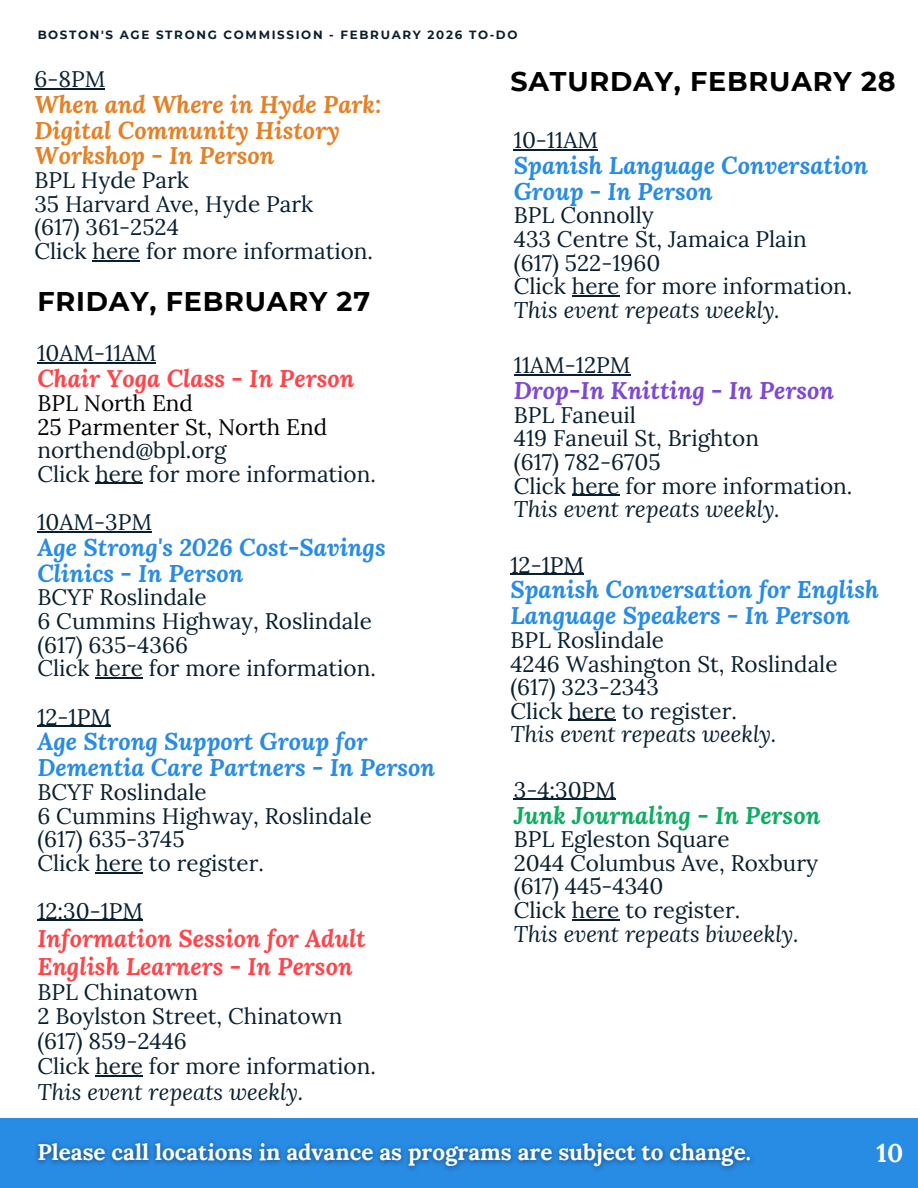
<style>
.page{position:relative;width:918px;height:1188px;background:#fff}
.page>*{position:absolute;margin:0;border:0;box-sizing:border-box;transform-origin:0 0}
.t1{font:700 27px "Montserrat";letter-spacing:.03em;color:#000}
.t2{font:700 25.5px "Lora";color:#fff}
.t3{font:italic 700 24px/25.8px "Lora";color:#288be4}
.t4{font:italic 700 24px/28.2px "Lora";color:#ff454a}
.t5{font:italic 700 24px/25.8px "Lora";color:#e48126}
.t6{font:italic 700 24px "Lora";color:#7d49d1}
.t7{font:italic 700 24px "Lora";color:#0dad60}
.t8{font:22.5px "Lora";color:#091f2f}
.t9{font:italic 22.5px "Lora";color:#091f2f}
.t10{font:700 22.5px "Lora";color:#fff}
.t11{font:22.5px "Lora";color:#000}
.t12{font:700 11.85px "Montserrat";letter-spacing:.14em;color:#091f2f}
</style>
<div class="page">
<div style="left:0;top:1118px;width:918px;height:70px;background:#288be4"></div>
<img style="left:36px;top:1141px;width:717px;height:29px">
<hr style="left:37px;top:363px;width:119px;height:1px;background:#091f2f">
<hr style="left:95px;top:483px;width:48px;height:1px;background:#091f2f">
<hr style="left:514px;top:799px;width:102px;height:1px;background:#091f2f">
<hr style="left:572px;top:919px;width:48px;height:1px;background:#091f2f">
<hr style="left:510px;top:574px;width:74px;height:1px;background:#091f2f">
<hr style="left:569px;top:720px;width:47px;height:1px;background:#091f2f">
<hr style="left:514px;top:149px;width:84px;height:1px;background:#091f2f">
<hr style="left:572px;top:295px;width:48px;height:2px;background:#091f2f">
<hr style="left:514px;top:374px;width:116px;height:1px;background:#091f2f">
<hr style="left:572px;top:495px;width:48px;height:1px;background:#091f2f">
<hr style="left:37px;top:920px;width:106px;height:1px;background:#091f2f">
<hr style="left:95px;top:1075px;width:48px;height:1px;background:#091f2f">
<hr style="left:37px;top:726px;width:74px;height:1px;background:#091f2f">
<hr style="left:95px;top:872px;width:48px;height:1px;background:#091f2f">
<hr style="left:37px;top:531px;width:115px;height:1px;background:#091f2f">
<hr style="left:95px;top:677px;width:48px;height:2px;background:#091f2f">
<hr style="left:34px;top:88px;width:71px;height:1px;background:#091f2f">
<hr style="left:93px;top:260px;width:47px;height:1px;background:#091f2f">
<p class="t12" style="left:37px;top:28px;width:482px">BOSTON'S AGE STRONG COMMISSION - FEBRUARY 2026 TO-DO</p>
<p class="t8" style="left:34px;top:64px;width:72px">6-8PM</p>
<p class="t5" style="left:34px;top:91px;width:348px">When and Where in Hyde Park:<br>Digital Community History<br>Workshop - In Person</p>
<p class="t8" style="left:34px;top:165px;width:156px">BPL Hyde Park</p>
<p class="t8" style="left:34px;top:189px;width:280px">35 Harvard Ave, Hyde Park</p>
<p class="t8" style="left:34px;top:213px;width:146px">(617) 361-2524</p>
<p class="t8" style="left:34px;top:236px;width:340px">Click here for more information.</p>
<p class="t1" style="left:37px;top:285px;width:334px">FRIDAY, FEBRUARY 27</p>
<p class="t8" style="left:37px;top:339px;width:120px">10AM-11AM</p>
<p class="t4" style="left:37px;top:364px;width:319px">Chair Yoga Class - In Person</p>
<p class="t11" style="left:37px;top:388px;width:157px">BPL North End</p>
<p class="t11" style="left:37px;top:412px;width:291px">25 Parmenter St, North End</p>
<p class="t8" style="left:37px;top:436px;width:191px">northend@bpl.org</p>
<p class="t8" style="left:37px;top:459px;width:340px">Click here for more information.</p>
<p class="t8" style="left:37px;top:507px;width:116px">10AM-3PM</p>
<h1 class="t3" style="left:37px;top:534px;width:350px">Age Strong's 2026 Cost-Savings<br>Clinics - In Person</h1>
<p class="t8" style="left:37px;top:583px;width:171px">BCYF Roslindale</p>
<p class="t8" style="left:37px;top:606px;width:336px">6 Cummins Highway, Roslindale</p>
<p class="t8" style="left:37px;top:630px;width:152px">(617) 635-4366</p>
<p class="t8" style="left:37px;top:654px;width:340px">Click here for more information.</p>
<p class="t8" style="left:37px;top:702px;width:75px">12-1PM</p>
<p class="t3" style="left:37px;top:728px;width:399px">Age Strong Support Group for<br>Dementia Care Partners - In Person</p>
<p class="t8" style="left:37px;top:777px;width:171px">BCYF Roslindale</p>
<p class="t8" style="left:37px;top:801px;width:336px">6 Cummins Highway, Roslindale</p>
<p class="t8" style="left:37px;top:825px;width:149px">(617) 635-3745</p>
<p class="t8" style="left:37px;top:848px;width:228px">Click here to register.</p>
<p class="t8" style="left:37px;top:896px;width:107px">12:30-1PM</p>
<p class="t4" style="left:37px;top:924px;width:330px">Information Session for Adult<br>English Learners - In Person</p>
<p class="t8" style="left:37px;top:977px;width:162px">BPL Chinatown</p>
<p class="t8" style="left:37px;top:1002px;width:307px">2 Boylston Street, Chinatown</p>
<p class="t8" style="left:37px;top:1026px;width:151px">(617) 859-2446</p>
<p class="t8" style="left:37px;top:1051px;width:340px">Click here for more information.</p>
<p class="t9" style="left:37px;top:1076px;width:268px">This event repeats weekly.</p>
<p class="t1" style="left:510px;top:65px;width:387px">SATURDAY, FEBRUARY 28</p>
<p class="t8" style="left:514px;top:125px;width:86px">10-11AM</p>
<h1 class="t3" style="left:514px;top:152px;width:356px">Spanish Language Conversation<br>Group - In Person</h1>
<p class="t8" style="left:514px;top:201px;width:141px">BPL Connolly</p>
<p class="t8" style="left:514px;top:224px;width:295px">433 Centre St, Jamaica Plain</p>
<p class="t8" style="left:514px;top:248px;width:148px">(617) 522-1960</p>
<p class="t8" style="left:514px;top:272px;width:340px">Click here for more information.</p>
<p class="t9" style="left:514px;top:295px;width:268px">This event repeats weekly.</p>
<p class="t8" style="left:514px;top:351px;width:118px">11AM-12PM</p>
<p class="t6" style="left:514px;top:374px;width:322px">Drop-In Knitting - In Person</p>
<p class="t8" style="left:514px;top:400px;width:124px">BPL Faneuil</p>
<p class="t8" style="left:514px;top:424px;width:247px">419 Faneuil St, Brighton</p>
<p class="t8" style="left:514px;top:447px;width:148px">(617) 782-6705</p>
<p class="t8" style="left:514px;top:471px;width:340px">Click here for more information.</p>
<p class="t9" style="left:514px;top:494px;width:268px">This event repeats weekly.</p>
<p class="t8" style="left:510px;top:550px;width:75px">12-1PM</p>
<p class="t3" style="left:510px;top:576px;width:370px">Spanish Conversation for English<br>Language Speakers - In Person</p>
<p class="t8" style="left:510px;top:625px;width:155px">BPL Roslindale</p>
<p class="t8" style="left:510px;top:649px;width:329px">4246 Washington St, Roslindale</p>
<p class="t8" style="left:510px;top:673px;width:150px">(617) 323-2343</p>
<p class="t8" style="left:510px;top:696px;width:228px">Click here to register.</p>
<p class="t9" style="left:510px;top:719px;width:268px">This event repeats weekly.</p>
<p class="t8" style="left:514px;top:775px;width:104px">3-4:30PM</p>
<h1 class="t7" style="left:514px;top:799px;width:308px">Junk Journaling - In Person</h1>
<p class="t8" style="left:514px;top:825px;width:217px">BPL Egleston Square</p>
<p class="t8" style="left:514px;top:848px;width:306px">2044 Columbus Ave, Roxbury</p>
<p class="t8" style="left:514px;top:872px;width:151px">(617) 445-4340</p>
<p class="t8" style="left:514px;top:895px;width:228px">Click here to register.</p>
<p class="t9" style="left:514px;top:918px;width:286px">This event repeats biweekly.</p>
<p class="t10" style="left:37px;top:1137px;width:715px">Please call locations in advance as programs are subject to change.</p>
<p class="t2" style="left:877px;top:1136px;width:28px">10</p>
</div>
